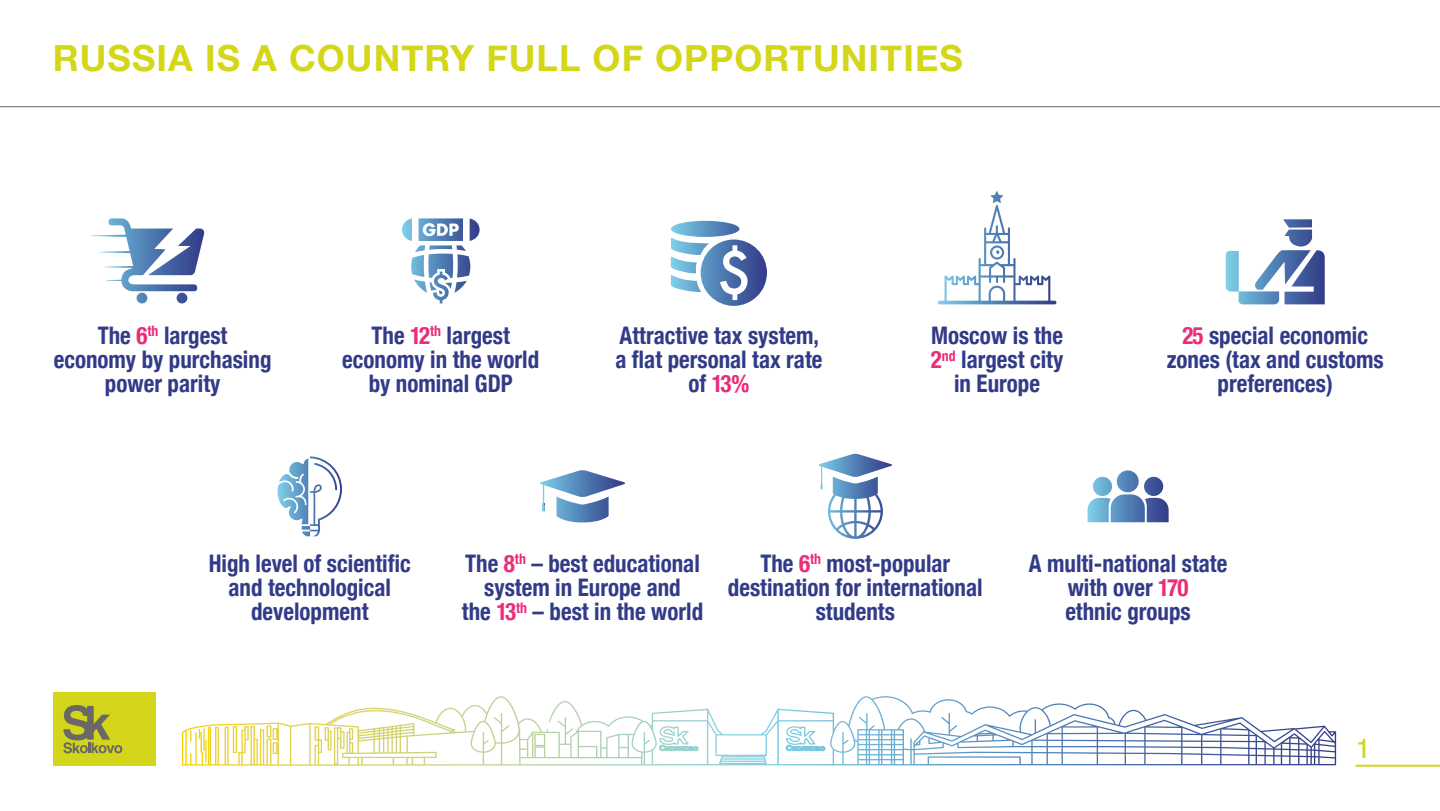
<style>
.page{position:relative;width:1440px;height:811px;background:#fff}
.page>*{position:absolute;margin:0;border:0;box-sizing:border-box;transform-origin:0 0}
.t1{font:700 36px "Helvetica Neue";letter-spacing:.03em;color:#d4d618}
.t2{font:28px "Helvetica";color:#d2d51a}
.t3{font:700 condensed 24.2px/24.2px "Helvetica Neue";color:#323b88;text-align:center;scale:.95 1}
.s1{color:#ec2c78}
</style>
<div class="page">
<svg style="left:90px;top:218px;width:115px;height:85px"></svg>
<svg style="left:402px;top:218px;width:78px;height:85px"></svg>
<svg style="left:671px;top:221px;width:96px;height:85px"></svg>
<svg style="left:938px;top:191px;width:118px;height:113px"></svg>
<svg style="left:1226px;top:219px;width:99px;height:85px"></svg>
<svg style="left:278px;top:456px;width:64px;height:80px"></svg>
<svg style="left:540px;top:470px;width:85px;height:52px"></svg>
<svg style="left:818px;top:454px;width:74px;height:85px"></svg>
<svg style="left:1088px;top:470px;width:81px;height:52px"></svg>
<svg style="left:182px;top:696px;width:690px;height:69px"></svg>
<hr style="left:1355px;top:764px;width:85px;height:2px;background:#d2d51a">
<div style="left:53px;top:692px;width:103px;height:73px;background:#d2d51a"></div>
<svg style="left:63px;top:705px;width:59px;height:48px"></svg>
<hr style="left:0;top:106px;width:1440px;height:1px;background:#6a6867">
<h1 class="t1" style="left:53px;top:30px;width:912px">RUSSIA IS A COUNTRY FULL OF OPPORTUNITIES</h1>
<p class="t3" style="left:54px;top:322px;width:231px">The <span class="s1">6</span><sup>th</sup> largest economy by purchasing power parity</p>
<p class="t3" style="left:342px;top:322px;width:209px">The <span class="s1">12</span><sup>th</sup> largest economy in the world by nominal GDP</p>
<p class="t3" style="left:615px;top:322px;width:219px">Attractive tax system, a flat personal tax rate of <span class="s1">13%</span></p>
<p class="t3" style="left:931px;top:322px;width:141px">Moscow is the<br><span class="s1">2</span><sup>nd</sup> largest city in Europe</p>
<p class="t3" style="left:1167px;top:322px;width:230px"><span class="s1">25</span> special economic zones (tax and customs preferences)</p>
<p class="t3" style="left:209px;top:550px;width:214px">High level of scientific and technological development</p>
<p class="t3" style="left:462px;top:550px;width:255px">The <span class="s1">8</span><sup>th</sup> – best educational system in Europe and<br>the <span class="s1">13</span><sup>th</sup> – best in the world</p>
<p class="t3" style="left:728px;top:550px;width:270px">The <span class="s1">6</span><sup>th</sup> most-popular destination for international students</p>
<p class="t3" style="left:1029px;top:550px;width:211px">A multi-national state with over <span class="s1">170<br></span>ethnic groups</p>
<p class="t2" style="left:1355px;top:727px;width:17px">1</p>
</div>
